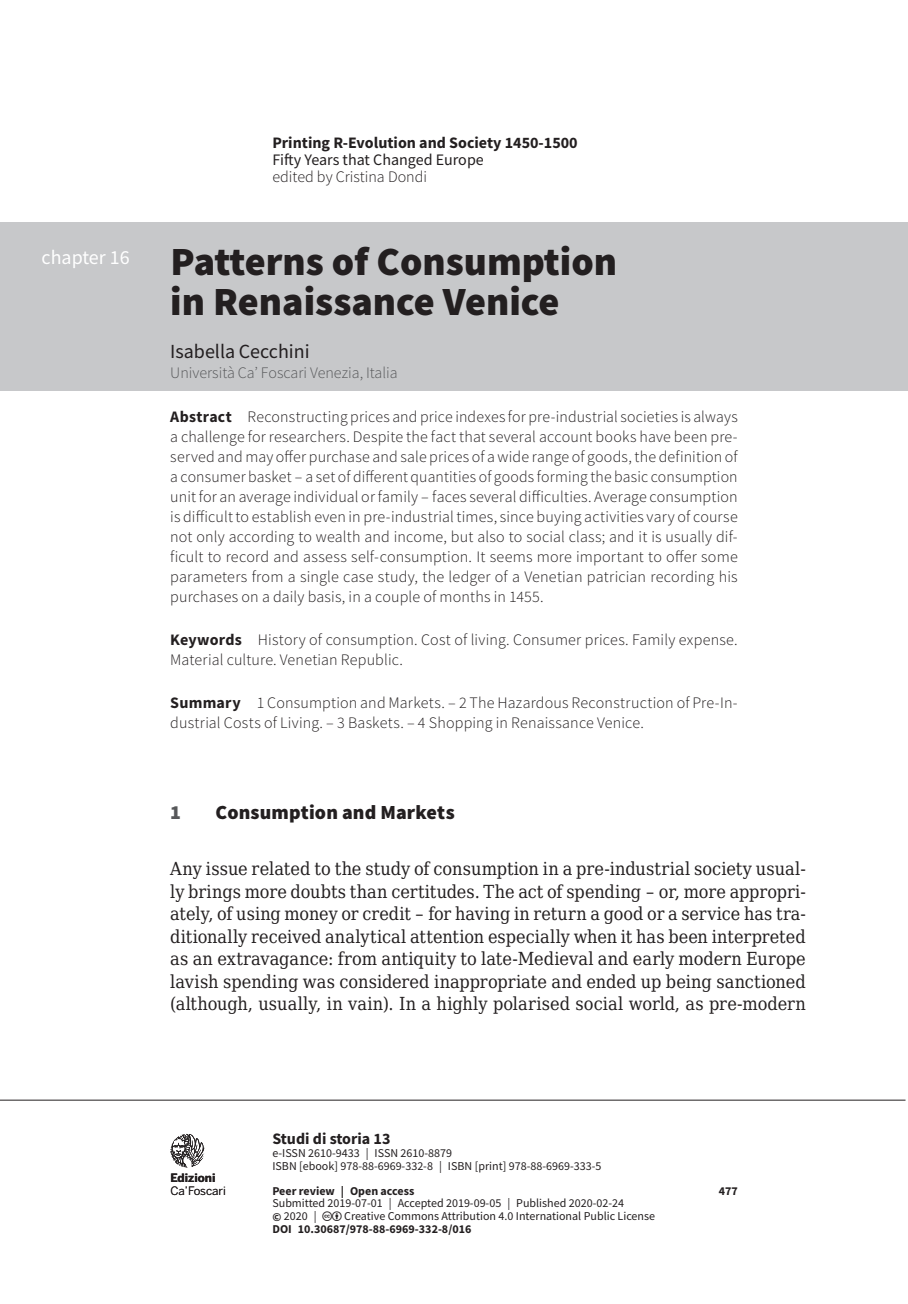
<style>
.page{position:relative;width:908px;height:1304px;background:#fff}
.page>*{position:absolute;margin:0;border:0;box-sizing:border-box;transform-origin:0 0}
.t1{font:900 40px/40px "Source Sans Pro";color:#231f20}
.t2{font:900 20px "Source Sans Pro";letter-spacing:.01em;color:#231f20}
.t3{font:20px "Source Sans Pro";color:#231f20}
.t4{font:20px "Source Sans Pro";color:#fff}
.t5{font:900 20px "Source Sans Pro";color:#57585a}
.t6{font:18px/22.4px "DejaVu Serif Condensed";letter-spacing:.005em;color:#231f20;text-align:justify}
.t7{font:300 16px/20px "Source Sans Pro";letter-spacing:.01em;color:#231f20}
.t8{font:700 16px "Source Sans Pro";color:#231f20}
.t9{font:300 16px "Source Sans Pro";color:#57585a}
.t10{font:16px "Source Sans Pro";color:#231f20}
.t11{font:12px/12.4px "Source Sans Pro";color:#231f20}
.t12{font:700 12px "Source Sans Pro";color:#231f20}
.t13{font:11.6px "Benton Sans";letter-spacing:-.01em;color:#231f20}
.t14{font:700 11.6px "Benton Sans";color:#231f20}
.s1{font-weight:700}
</style>
<div class="page">
<hr style="left:0;top:1100px;width:905px;height:1px;background:#231f20">
<svg style="left:170px;top:1134px;width:34px;height:33px"></svg>
<div style="left:0;top:223px;width:907px;height:168px;background:#c7c8ca"></div>
<p class="t4" style="left:42px;top:245px;width:90px">chapter 16</p>
<p class="t8" style="left:272px;top:132px;width:307px">Printing R-Evolution and Society 1450-1500</p>
<p class="t10" style="left:272px;top:150px;width:213px">Fifty Years that Changed Europe</p>
<p class="t7" style="left:272px;top:167px;width:156px">edited by Cristina Dondi</p>
<h1 class="t1" style="left:170px;top:241px;width:448px">Patterns of Consumption in Renaissance Venice</h1>
<p class="t3" style="left:170px;top:339px;width:141px">Isabella Cecchini</p>
<p class="t9" style="left:170px;top:363px;width:229px">Università Ca’ Foscari Venezia, Italia</p>
<p class="t7" style="left:170px;top:407px;width:568px;text-align:justify"><span class="s1">Abstract</span> Reconstructing prices and price indexes for pre-industrial societies is always a challenge for researchers. Despite the fact that several account books have been pre&shy;served and may offer purchase and sale prices of a wide range of goods, the definition of a consumer basket – a set of different quantities of goods forming the basic consumption unit for an average individual or family – faces several difficulties. Average consumption is difficult to establish even in pre-industrial times, since buying activities vary of course not only according to wealth and income, but also to social class; and it is usually dif&shy;ficult to record and assess self-consumption. It seems more important to offer some parameters from a single case study, the ledger of a Venetian patrician recording his purchases on a daily basis, in a couple of months in 1455.</p>
<p class="t7" style="left:170px;top:630px;width:568px"><span class="s1">Keywords</span> History of consumption. Cost of living. Consumer prices. Family expense.<br>Material culture. Venetian Republic.</p>
<p class="t7" style="left:170px;top:693px;width:568px"><span class="s1">Summary</span> 1 Consumption and Markets. – 2 The Hazardous Reconstruction of Pre-In&shy;dustrial Costs of Living. – 3 Baskets. – 4 Shopping in Renaissance Venice.</p>
<p class="t5" style="left:170px;top:798px;width:12px">1</p>
<p class="t2" style="left:215px;top:798px;width:240px">Consumption and Markets</p>
<p class="t6" style="left:170px;top:857px;width:636px">Any issue related to the study of consumption in a pre-industrial society usual&shy;ly brings more doubts than certitudes. The act of spending – or, more appropri&shy;ately, of using money or credit – for having in return a good or a service has tra&shy;ditionally received analytical attention especially when it has been interpreted as an extravagance: from antiquity to late-Medieval and early modern Europe lavish spending was considered inappropriate and ended up being sanctioned (although, usually, in vain). In a highly polarised social world, as pre-modern</p>
<p class="t14" style="left:170px;top:1171px;width:47px">Edizioni</p>
<p class="t13" style="left:170px;top:1183px;width:57px">Ca’Foscari</p>
<p class="t8" style="left:272px;top:1128px;width:120px">Studi di storia 13</p>
<p class="t11" style="left:272px;top:1147px;width:330px">e-ISSN 2610-9433 | ISSN 2610-8879<br>ISBN [ebook] 978-88-6969-332-8 | ISBN [print] 978-88-6969-333-5</p>
<p class="t12" style="left:272px;top:1182px;width:143px">Peer review | Open access</p>
<p class="t12" style="left:718px;top:1182px;width:21px">477</p>
<p class="t11" style="left:272px;top:1196px;width:353px;line-height:13px">Submitted 2019-07-01 | Accepted 2019-09-05 | Published 2020-02-24 <span class="s1">©</span> 2020 |</p>
<p class="t11" style="left:344px;top:1210px;width:312px">Creative Commons Attribution 4.0 International Public License</p>
<p class="t12" style="left:272px;top:1220px;width:200px">DOI 10.30687/978-88-6969-332-8/016</p>
</div>
